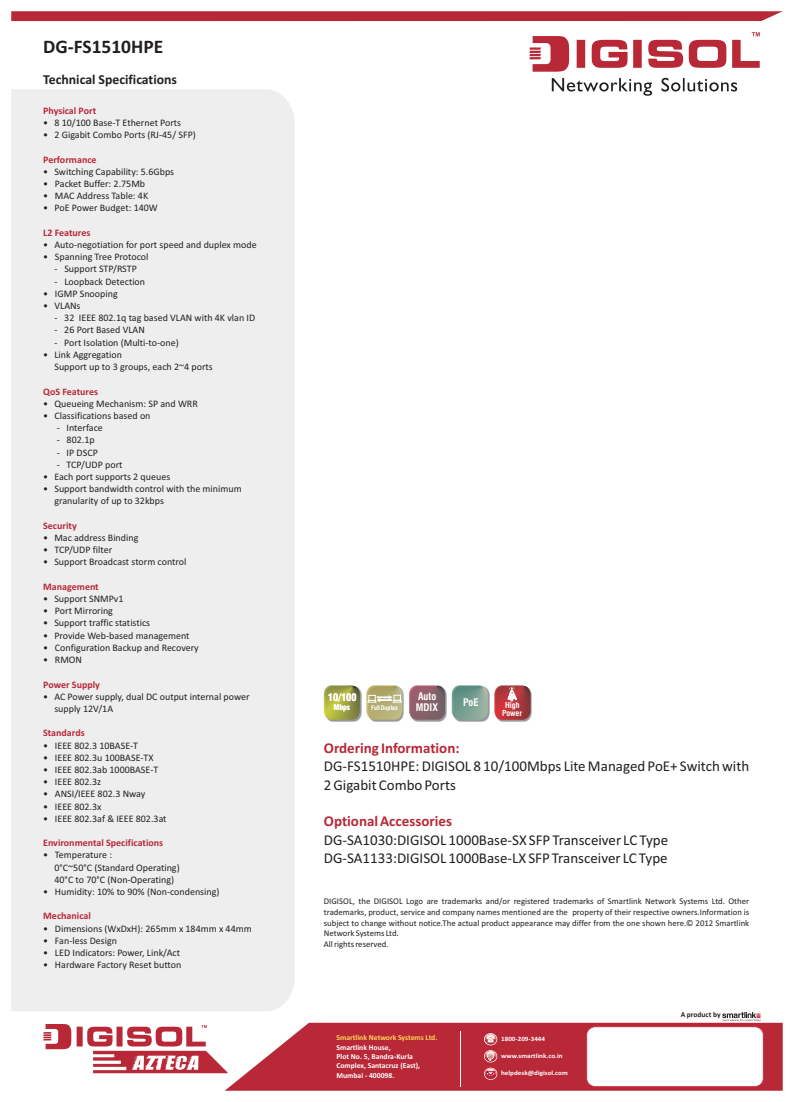
<style>
.page{position:relative;width:794px;height:1102px;background:#fff}
.page>*{position:absolute;margin:0;border:0;box-sizing:border-box;transform-origin:0 0}
.t1{font:700 19.25px "Calibri";color:#231f20}
.t2{font:15px/18.2px "Calibri";color:#231f20}
.t3{font:700 15px "Calibri";color:#b82837}
.t4{font:700 13.75px "Calibri";color:#231f20}
.t5{font:700 condensed 10.12px/10.4px "Swiss 721 BT";color:#fff}
.t6{font:10px/12.2px "Calibri";color:#231f20}
.t7{font:700 10px "Calibri";color:#b82837}
.t8{font:8.75px/10.6px "Calibri";color:#231f20}
.t9{font:700 condensed 8px/7.6px "Swiss 721 BT";color:#fff;text-align:center}
.t10{font:700 7.62px/9.4px "Calibri";color:#fff}
.t11{font:700 7.62px "Calibri";color:#ffd557}
.t12{font:700 condensed 7.62px "Swiss 721 BT";color:#fff}
.t13{font:700 7.5px "Calibri";color:#231f20}
.t14{font:700 6.62px "Calibri";color:#fff;scale:1.08 1}
.t15{font:700 condensed 6.25px "Swiss 721 BT";color:#fff}
</style>
<div class="page">
<div style="left:11px;top:89px;width:284px;height:922px;background:#eeeeef"></div>
<svg style="left:11px;top:11px;width:771px;height:10px;background:#ba303e"></svg>
<svg style="left:225px;top:1023px;width:557px;height:68px;background:#bf3f4c"></svg>
<div style="left:586px;top:1026px;width:177px;height:61px;background:#fff;border:1px solid #c82f3b;border-radius:9px"></div>
<svg style="left:484px;top:1068px;width:13px;height:12px"></svg>
<svg style="left:484px;top:1068px;width:12px;height:11px"></svg>
<svg style="left:485px;top:1068px;width:11px;height:8px"></svg>
<hr style="left:460px;top:1031px;width:1px;height:56px;background:#fff">
<svg style="left:485px;top:1051px;width:11px;height:10px"></svg>
<svg style="left:484px;top:1033px;width:13px;height:12px"></svg>
<svg style="left:485px;top:1034px;width:11px;height:11px"></svg>
<svg style="left:485px;top:1034px;width:11px;height:8px"></svg>
<svg style="left:722px;top:1012px;width:38px;height:10px"></svg>
<svg style="left:43px;top:1024px;width:28px;height:25px"></svg>
<svg style="left:77px;top:1025px;width:151px;height:48px"></svg>
<img style="left:498px;top:690px;width:34px;height:31px">
<svg style="left:494px;top:685px;width:36px;height:35px"></svg>
<img style="left:456px;top:688px;width:33px;height:33px">
<svg style="left:452px;top:685px;width:35px;height:35px"></svg>
<img style="left:413px;top:690px;width:33px;height:31px">
<svg style="left:409px;top:685px;width:36px;height:35px"></svg>
<img style="left:328px;top:690px;width:33px;height:31px">
<svg style="left:324px;top:685px;width:36px;height:35px"></svg>
<img style="left:371px;top:690px;width:33px;height:31px">
<svg style="left:366px;top:685px;width:36px;height:35px"></svg>
<svg style="left:529px;top:32px;width:230px;height:40px"></svg>
<svg style="left:552px;top:78px;width:185px;height:18px"></svg>
<h1 class="t1" style="left:43px;top:38px;width:121px">DG-FS1510HPE</h1>
<h3 class="t4" style="left:43px;top:73px;width:135px">Technical Specifications</h3>
<p class="t7" style="left:43px;top:106px;width:54px">Physical Port</p>
<p class="t6" style="left:43px;top:117px;width:139px">• 8 10/100 Base-T Ethernet Ports</p>
<p class="t6" style="left:43px;top:130px;width:154px">• 2 Gigabit Combo Ports (RJ-45/ SFP)</p>
<p class="t7" style="left:43px;top:155px;width:55px">Performance</p>
<p class="t6" style="left:43px;top:166px;width:132px">• Switching Capability: 5.6Gbps</p>
<p class="t6" style="left:43px;top:178px;width:103px">• Packet Buffer: 2.75Mb</p>
<p class="t6" style="left:43px;top:191px;width:106px">• MAC Address Table: 4K</p>
<p class="t6" style="left:43px;top:203px;width:116px">• PoE Power Budget: 140W</p>
<p class="t7" style="left:43px;top:228px;width:49px">L2 Features</p>
<p class="t6" style="left:43px;top:239px;width:215px">• Auto-negotiation for port speed and duplex mode</p>
<p class="t6" style="left:43px;top:252px;width:107px">• Spanning Tree Protocol</p>
<p class="t6" style="left:54px;top:264px;width:84px">- Support STP/RSTP</p>
<p class="t6" style="left:54px;top:276px;width:92px">- Loopback Detection</p>
<p class="t6" style="left:43px;top:288px;width:76px">• IGMP Snooping</p>
<p class="t6" style="left:43px;top:300px;width:39px">• VLANs</p>
<p class="t6" style="left:54px;top:313px;width:202px">- 32 IEEE 802.1q tag based VLAN with 4K vlan ID</p>
<p class="t6" style="left:54px;top:325px;width:92px">- 26 Port Based VLAN</p>
<p class="t6" style="left:54px;top:337px;width:126px">- Port Isolation (Multi-to-one)</p>
<p class="t6" style="left:54px;top:349px;width:160px;text-indent:-11px">• Link Aggregation<br>Support up to 3 groups, each 2~4 ports</p>
<p class="t7" style="left:43px;top:387px;width:56px">QoS Features</p>
<p class="t6" style="left:43px;top:398px;width:156px">• Queueing Mechanism: SP and WRR</p>
<p class="t6" style="left:43px;top:410px;width:109px">• Classifications based on</p>
<p class="t6" style="left:57px;top:422px;width:48px">- Interface</p>
<p class="t6" style="left:57px;top:435px;width:39px">- 802.1p</p>
<p class="t6" style="left:57px;top:447px;width:43px">- IP DSCP</p>
<p class="t6" style="left:57px;top:459px;width:67px">- TCP/UDP port</p>
<p class="t6" style="left:43px;top:471px;width:128px">• Each port supports 2 queues</p>
<p class="t6" style="left:54px;top:483px;width:189px;text-indent:-11px">• Support bandwidth control with the minimum granularity of up to 32kbps</p>
<p class="t7" style="left:43px;top:521px;width:35px">Security</p>
<p class="t6" style="left:43px;top:532px;width:97px">• Mac address Binding</p>
<p class="t6" style="left:43px;top:545px;width:70px">• TCP/UDP filter</p>
<p class="t6" style="left:43px;top:557px;width:145px">• Support Broadcast storm control</p>
<p class="t7" style="left:43px;top:582px;width:57px">Management</p>
<p class="t6" style="left:43px;top:593px;width:82px">• Support SNMPv1</p>
<p class="t6" style="left:43px;top:606px;width:71px">• Port Mirroring</p>
<p class="t6" style="left:43px;top:618px;width:108px">• Support traffic statistics</p>
<p class="t6" style="left:43px;top:630px;width:148px">• Provide Web-based management</p>
<p class="t6" style="left:43px;top:642px;width:157px">• Configuration Backup and Recovery</p>
<p class="t6" style="left:43px;top:654px;width:40px">• RMON</p>
<p class="t7" style="left:43px;top:680px;width:58px">Power Supply</p>
<p class="t6" style="left:54px;top:691px;width:197px;text-indent:-11px">• AC Power supply, dual DC output internal power supply 12V/1A</p>
<p class="t7" style="left:43px;top:729px;width:43px">Standards</p>
<p class="t6" style="left:43px;top:740px;width:96px">• IEEE 802.3 10BASE-T</p>
<p class="t6" style="left:43px;top:752px;width:112px">• IEEE 802.3u 100BASE-TX</p>
<p class="t6" style="left:43px;top:764px;width:117px">• IEEE 802.3ab 1000BASE-T</p>
<p class="t6" style="left:43px;top:776px;width:59px">• IEEE 802.3z</p>
<p class="t6" style="left:43px;top:789px;width:104px">• ANSI/IEEE 802.3 Nway</p>
<p class="t6" style="left:43px;top:801px;width:60px">• IEEE 802.3x</p>
<p class="t6" style="left:43px;top:813px;width:125px">• IEEE 802.3af &amp; IEEE 802.3at</p>
<p class="t7" style="left:43px;top:839px;width:121px">Environmental Specifications</p>
<p class="t6" style="left:54px;top:850px;width:127px;text-indent:-11px">• Temperature :<br>0°C~50°C (Standard Operating)<br>40°C to 70°C (Non-Operating)</p>
<p class="t6" style="left:43px;top:886px;width:178px">• Humidity: 10% to 90% (Non-condensing)</p>
<p class="t7" style="left:43px;top:912px;width:49px">Mechanical</p>
<p class="t6" style="left:43px;top:923px;width:210px">• Dimensions (WxDxH): 265mm x 184mm x 44mm</p>
<p class="t6" style="left:43px;top:935px;width:75px">• Fan-less Design</p>
<p class="t6" style="left:43px;top:947px;width:138px">• LED Indicators: Power, Link/Act</p>
<p class="t6" style="left:43px;top:960px;width:140px">• Hardware Factory Reset button</p>
<p class="t5" style="left:328px;top:693px;width:30px">10/100</p>
<p class="t12" style="left:334px;top:704px;width:18px">Mbps</p>
<p class="t15" style="left:371px;top:706px;width:28px">Full Duplex</p>
<p class="t5" style="left:416px;top:693px;width:23px">Auto<br>MDIX</p>
<p class="t5" style="left:463px;top:698px;width:17px">PoE</p>
<p class="t9" style="left:502px;top:702px;width:21px">High<br>Power</p>
<h2 class="t3" style="left:324px;top:742px;width:137px">Ordering Information:</h2>
<h2 class="t2" style="left:324px;top:758px;width:427px">DG-FS1510HPE: DIGISOL 8 10/100Mbps Lite Managed PoE+ Switch with<br>2 Gigabit Combo Ports</h2>
<h2 class="t3" style="left:324px;top:815px;width:130px">Optional Accessories</h2>
<h2 class="t2" style="left:324px;top:832px;width:346px">DG-SA1030:DIGISOL 1000Base-SX SFP Transceiver LC Type<br>DG-SA1133:DIGISOL 1000Base-LX SFP Transceiver LC Type</h2>
<p class="t8" style="left:324px;top:897px;width:427px">DIGISOL, the DIGISOL Logo are trademarks and/or registered trademarks of Smartlink Network Systems Ltd. Other trademarks, product, service and company names mentioned are the property of their respective owners.Information is subject to change without notice.The actual product appearance may differ from the one shown here.© 2012 Smartlink Network Systems Ltd.<br>All rights reserved.</p>
<p class="t11" style="left:336px;top:1034px;width:102px">Smartlink Network Systems Ltd.</p>
<p class="t10" style="left:336px;top:1043px;width:85px">Smartlink House,<br>Plot No. 5, Bandra-Kurla<br>Complex, Santacruz (East),<br>Mumbai - 400098.</p>
<p class="t14" style="left:501px;top:1036px;width:42px">1800-209-3444</p>
<p class="t14" style="left:501px;top:1053px;width:58px">www.smartlink.co.in</p>
<p class="t14" style="left:501px;top:1070px;width:63px">helpdesk@digisol.com</p>
<p class="t13" style="left:680px;top:1011px;width:41px">A product by</p>
</div>
